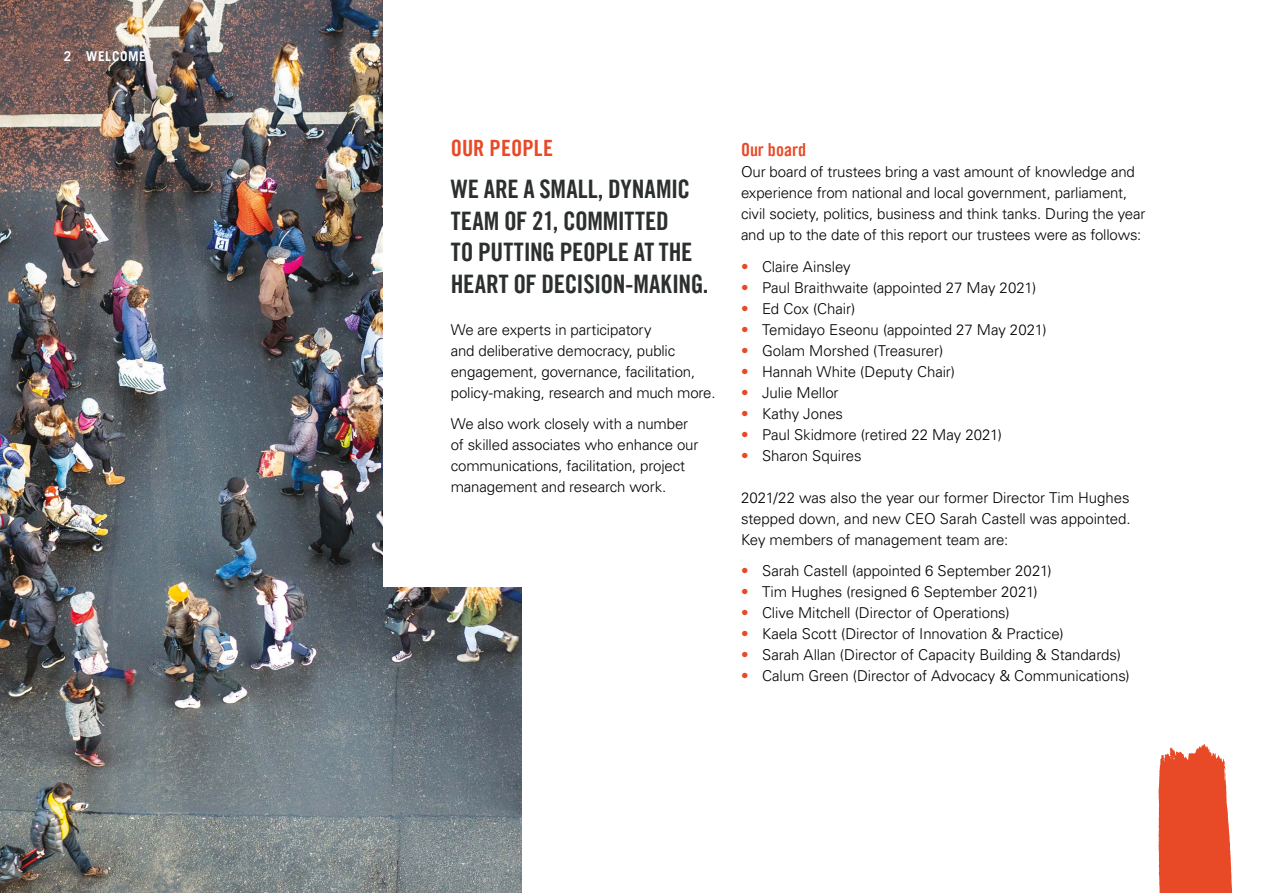
<style>
.page{position:relative;width:1263px;height:893px;background:#fff}
.page>*{position:absolute;margin:0;border:0;box-sizing:border-box;transform-origin:0 0}
.t1{font:25.5px/31.5px "Trade Gothic LT Pro Bd Cn 20";letter-spacing:-.01em;color:#2b2f2d}
.t2{font:22.5px "Trade Gothic LT Pro Bd Cn 20";letter-spacing:.005em;color:#e84926}
.t3{font:18px "Trade Gothic LT Pro Bd Cn 20";color:#e84926}
.t4{font:300 15px/21px "Univers LT Pro 45";letter-spacing:-.01em;color:#000}
.t5{font:700 13.5px "Trade Gothic LT Pro";color:#fff}
.s1{color:#e84926}
</style>
<div class="page">
<img style="left:0;top:0;width:522px;height:893px">
<div style="left:383px;top:0;width:269px;height:587px;background:#fff"></div>
<svg style="left:1158px;top:744px;width:74px;height:149px;background:#ea6041"></svg>
<p class="t5" style="left:64px;top:48px;width:82px">2 WELCOME</p>
<h2 class="t2" style="left:451px;top:134px;width:104px">OUR PEOPLE</h2>
<h1 class="t1" style="left:451px;top:173px;width:259px">WE ARE A SMALL, DYNAMIC<br>TEAM OF 21, COMMITTED<br>TO PUTTING PEOPLE AT THE<br>HEART OF DECISION-MAKING.</h1>
<p class="t4" style="left:451px;top:318px;width:266px">We are experts in participatory<br>and deliberative democracy, public engagement, governance, facilitation, policy-making, research and much more.</p>
<p class="t4" style="left:451px;top:413px;width:249px">We also work closely with a number of skilled associates who enhance our communications, facilitation, project management and research work.</p>
<p class="t3" style="left:741px;top:139px;width:67px">Our board</p>
<p class="t4" style="left:741px;top:161px;width:406px">Our board of trustees bring a vast amount of knowledge and experience from national and local government, parliament, civil society, politics, business and think tanks. During the year and up to the date of this report our trustees were as follows:</p>
<p class="t4" style="left:741px;top:255px;width:111px"><span class="s1">•</span> Claire Ainsley</p>
<p class="t4" style="left:741px;top:276px;width:297px"><span class="s1">•</span> Paul Braithwaite (appointed 27 May 2021)</p>
<p class="t4" style="left:741px;top:297px;width:116px"><span class="s1">•</span> Ed Cox (Chair)</p>
<p class="t4" style="left:741px;top:318px;width:307px"><span class="s1">•</span> Temidayo Eseonu (appointed 27 May 2021)</p>
<p class="t4" style="left:741px;top:339px;width:204px"><span class="s1">•</span> Golam Morshed (Treasurer)</p>
<p class="t4" style="left:741px;top:360px;width:216px"><span class="s1">•</span> Hannah White (Deputy Chair)</p>
<p class="t4" style="left:741px;top:381px;width:99px"><span class="s1">•</span> Julie Mellor</p>
<p class="t4" style="left:741px;top:402px;width:104px"><span class="s1">•</span> Kathy Jones</p>
<p class="t4" style="left:741px;top:423px;width:262px"><span class="s1">•</span> Paul Skidmore (retired 22 May 2021)</p>
<p class="t4" style="left:741px;top:444px;width:122px"><span class="s1">•</span> Sharon Squires</p>
<p class="t4" style="left:741px;top:486px;width:391px;text-align:justify">2021/22 was also the year our former Director Tim Hughes stepped down, and new CEO Sarah Castell was appointed.<br>Key members of management team are:</p>
<p class="t4" style="left:741px;top:560px;width:312px"><span class="s1">•</span> Sarah Castell (appointed 6 September 2021)</p>
<p class="t4" style="left:741px;top:581px;width:298px"><span class="s1">•</span> Tim Hughes (resigned 6 September 2021)</p>
<p class="t4" style="left:741px;top:602px;width:270px"><span class="s1">•</span> Clive Mitchell (Director of Operations)</p>
<p class="t4" style="left:741px;top:623px;width:324px"><span class="s1">•</span> Kaela Scott (Director of Innovation &amp; Practice)</p>
<p class="t4" style="left:741px;top:644px;width:381px"><span class="s1">•</span> Sarah Allan (Director of Capacity Building &amp; Standards)</p>
<p class="t4" style="left:741px;top:665px;width:390px"><span class="s1">•</span> Calum Green (Director of Advocacy &amp; Communications)</p>
</div>
